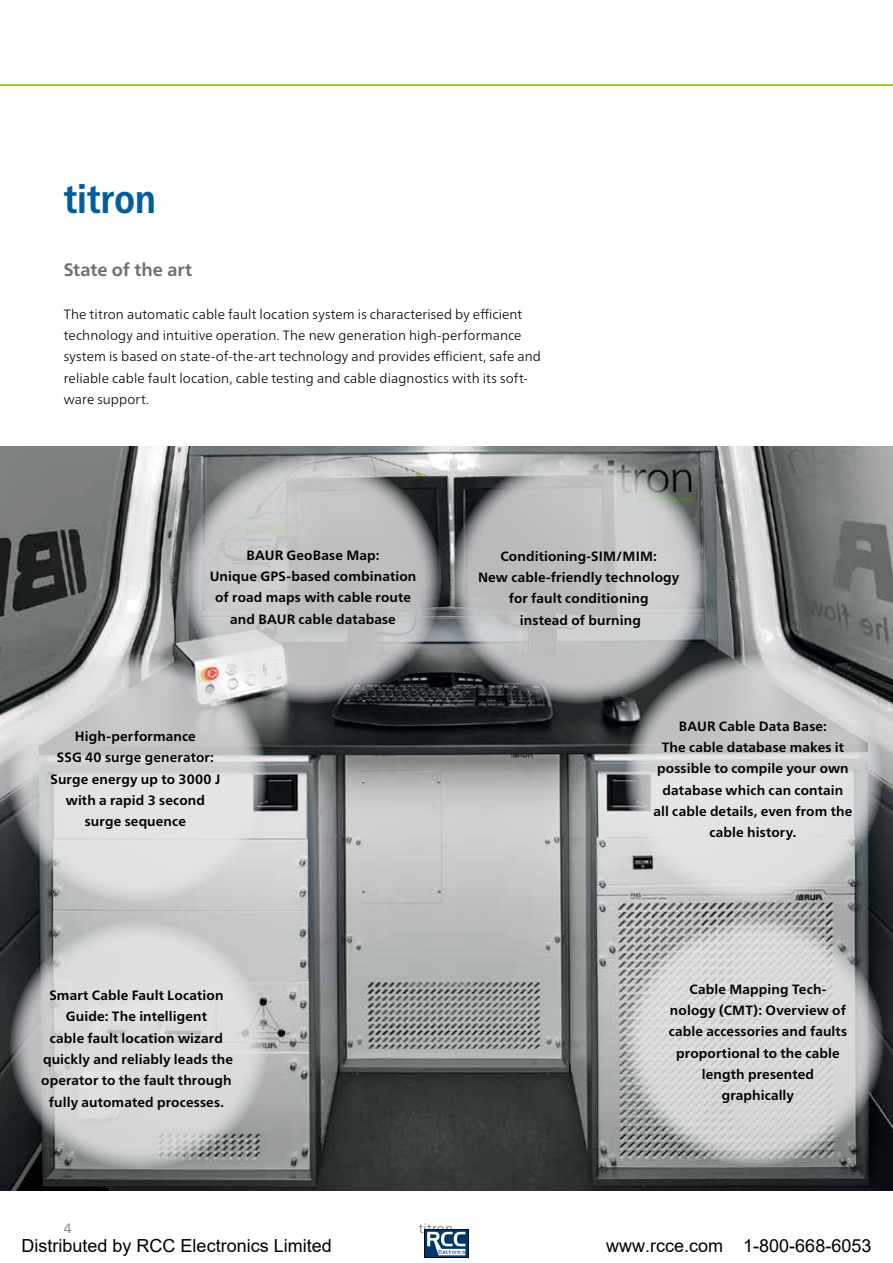
<style>
.page{position:relative;width:893px;height:1263px;background:#fff}
.page>*{position:absolute;margin:0;border:0;box-sizing:border-box;transform-origin:0 0}
.t1{font:700 condensed 40.5px "Frutiger Neue LTW1 G";letter-spacing:-.005em;color:#005e9e}
.t2{font:18px "Arial";color:#000}
.t3{font:700 18px "Frutiger Neue LTW1 G";color:#6d6e71}
.t4{font:700 13.5px/21.3px "Frutiger Neue LTW1 G";letter-spacing:.01em;color:#000;text-align:center}
.t5{font:300 13.5px/21.3px "Frutiger Neue LTW1 G";letter-spacing:.01em;color:#000}
.t6{font:300 13.5px "Frutiger Neue LTW1 G";letter-spacing:.005em;color:#6d6e71}
</style>
<div class="page">
<hr style="left:0;top:84px;width:893px;height:2px;background:#9aca3d">
<img style="left:0;top:446px;width:893px;height:745px">
<svg style="left:626px;top:917px;width:258px;height:249px;fill:#d5d6d7"></svg>
<svg style="left:10px;top:921px;width:258px;height:248px;fill:#d9dadb"></svg>
<svg style="left:9px;top:654px;width:258px;height:248px"></svg>
<svg style="left:183px;top:455px;width:258px;height:249px;fill:#bec0c1"></svg>
<svg style="left:450px;top:455px;width:258px;height:249px;fill:#bdbec0"></svg>
<svg style="left:625px;top:654px;width:258px;height:248px"></svg>
<img style="left:424px;top:1229px;width:45px;height:28px">
<h1 class="t1" style="left:64px;top:168px;width:94px">titron</h1>
<h2 class="t3" style="left:64px;top:257px;width:130px">State of the art</h2>
<p class="t5" style="left:64px;top:303px;width:479px">The titron automatic cable fault location system is characterised by efficient technology and intuitive operation. The new generation high-performance system is based on state-of-the-art technology and provides efficient, safe and reliable cable fault location, cable testing and cable diagnostics with its soft&shy;ware support.</p>
<p class="t4" style="left:210px;top:543px;width:208px">BAUR GeoBase Map:<br>Unique GPS-based combination of road maps with cable route and BAUR cable database</p>
<p class="t4" style="left:478px;top:544px;width:203px">Conditioning-SIM/MIM:<br>New cable-friendly technology for fault conditioning<br>instead of burning</p>
<p class="t4" style="left:51px;top:725px;width:171px">High-performance<br>SSG 40 surge generator:<br>Surge energy up to 3000 J with a rapid 3 second surge sequence</p>
<p class="t4" style="left:41px;top:984px;width:193px">Smart Cable Fault Location<br>Guide: The intelligent<br>cable fault location wizard quickly and reliably leads the operator to the fault through fully automated processes.</p>
<p class="t6" style="left:64px;top:1218px;width:9px">4</p>
<p class="t6" style="left:419px;top:1218px;width:36px">titron</p>
<p class="t4" style="left:653px;top:714px;width:200px">BAUR Cable Data Base:<br>The cable database makes it possible to compile your own database which can contain all cable details, even from the cable history.</p>
<p class="t4" style="left:669px;top:977px;width:180px">Cable Mapping Tech&shy;nology (CMT): Overview of cable accessories and faults proportional to the cable length presented graphically</p>
<h2 class="t2" style="left:22px;top:1233px;width:312px">Distributed by RCC Electronics Limited</h2>
<h2 class="t2" style="left:606px;top:1233px;width:267px">www.rcce.com 1-800-668-6053</h2>
</div>
